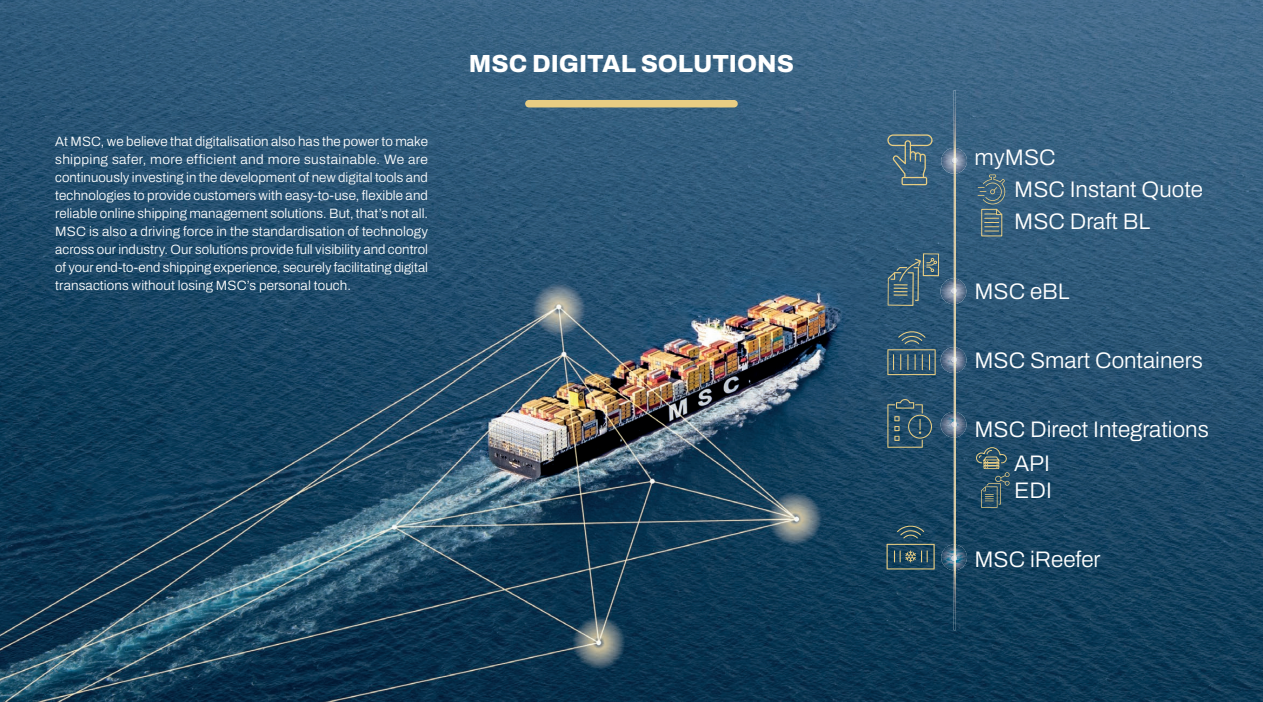
<style>
.page{position:relative;width:1263px;height:702px;background:#fff}
.page>*{position:absolute;margin:0;border:0;box-sizing:border-box;transform-origin:0 0}
.t1{font:800 24.75px "Archivo";color:#fff}
.t2{font:300 22.5px/32px "Archivo";color:#fff}
.t3{font:300 13.5px/18px "Archivo";letter-spacing:.01em;color:#fff;text-align:justify}
</style>
<div class="page">
<img style="left:0;top:0;width:1263px;height:702px">
<div style="left:525px;top:100px;width:213px;height:7px;background:#e8cd83;border-radius:4px"></div>
<img style="left:954px;top:90px;width:2px;height:540px">
<img style="left:941px;top:412px;width:25px;height:25px">
<img style="left:954px;top:412px;width:2px;height:25px">
<svg style="left:951px;top:421px;width:6px;height:6px"></svg>
<img style="left:941px;top:544px;width:26px;height:26px">
<img style="left:954px;top:544px;width:2px;height:26px">
<svg style="left:951px;top:555px;width:6px;height:6px"></svg>
<img style="left:940px;top:278px;width:26px;height:26px">
<img style="left:954px;top:278px;width:2px;height:26px">
<svg style="left:951px;top:288px;width:6px;height:5px"></svg>
<img style="left:941px;top:148px;width:26px;height:26px">
<img style="left:954px;top:148px;width:2px;height:26px">
<svg style="left:952px;top:158px;width:5px;height:5px"></svg>
<svg style="left:892px;top:140px;width:35px;height:45px;background:#527180"></svg>
<div style="left:887px;top:134px;width:45px;height:12px;border:1px solid #e8cd83;border-radius:5px"></div>
<svg style="left:977px;top:174px;width:28px;height:62px;background:#516f7e"></svg>
<svg style="left:976px;top:447px;width:33px;height:60px;background:#3b5b69"></svg>
<svg style="left:887px;top:253px;width:52px;height:53px;background:#476777"></svg>
<img style="left:941px;top:347px;width:25px;height:26px">
<img style="left:954px;top:347px;width:2px;height:26px">
<svg style="left:951px;top:357px;width:6px;height:5px"></svg>
<svg style="left:887px;top:331px;width:49px;height:44px;background:#436373"></svg>
<svg style="left:887px;top:399px;width:45px;height:48px;background:#395b6c"></svg>
<svg style="left:886px;top:525px;width:49px;height:44px;background:#325462"></svg>
<p class="t3" style="left:55px;top:132px;width:374px">At MSC, we believe that digitalisation also has the power to make shipping safer, more efficient and more sustainable. We are continuously investing in the development of new digital tools and technologies to provide customers with easy-to-use, flexible and reliable online shipping management solutions. But, that’s not all.<br>MSC is also a driving force in the standardisation of technology across our industry. Our solutions provide full visibility and control of your end-to-end shipping experience, securely facilitating digital transactions without losing MSC’s personal touch.</p>
<h1 class="t1" style="left:469px;top:45px;width:326px">MSC DIGITAL SOLUTIONS</h1>
<h2 class="t2" style="left:1014px;top:142px;width:190px;text-indent:-40px">myMSC<br>MSC Instant Quote<br>MSC Draft BL</h2>
<h2 class="t2" style="left:974px;top:275px;width:97px">MSC eBL</h2>
<h2 class="t2" style="left:974px;top:344px;width:230px">MSC Smart Containers</h2>
<h2 class="t2" style="left:1014px;top:413px;width:196px;line-height:33.5px;text-indent:-40px">MSC Direct Integrations<br>API</h2>
<h2 class="t2" style="left:1014px;top:474px;width:39px">EDI</h2>
<h2 class="t2" style="left:974px;top:543px;width:128px">MSC iReefer</h2>
</div>
